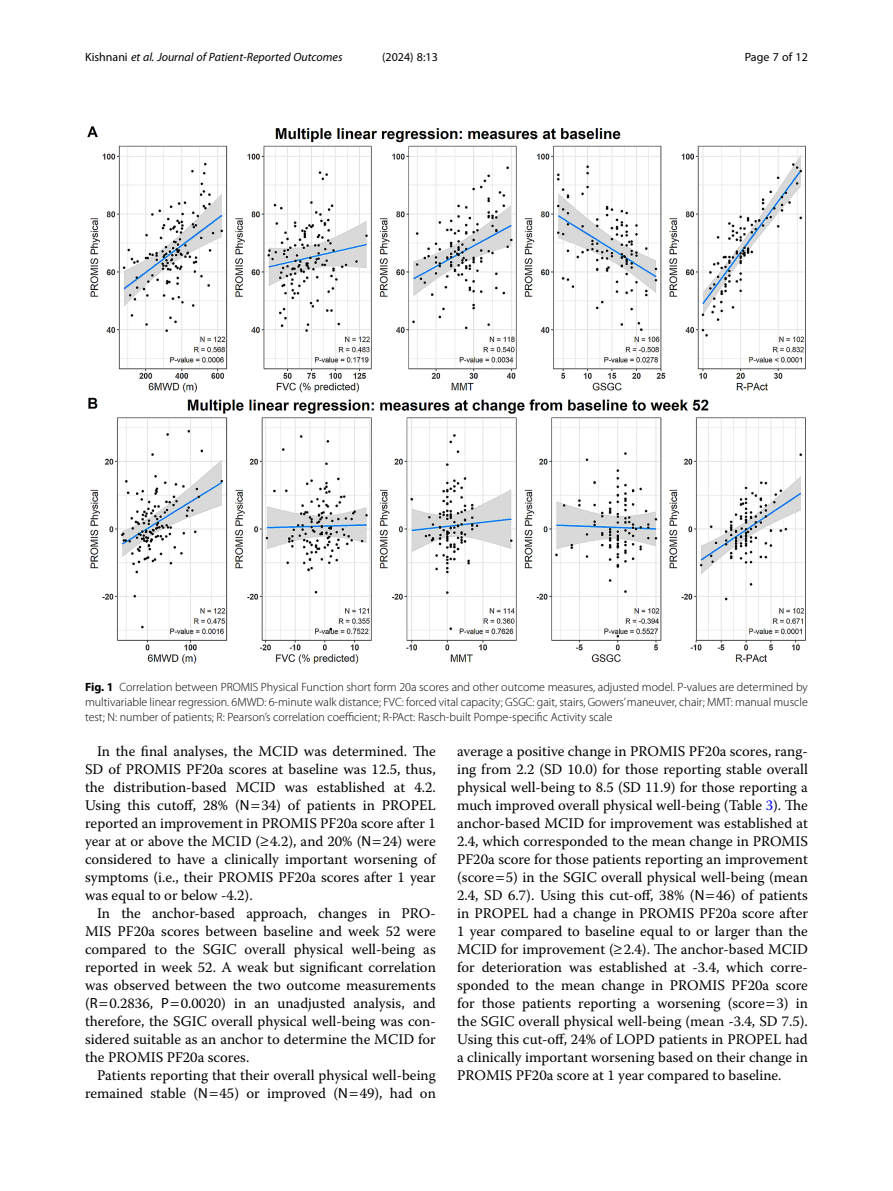
<style>
.page{position:relative;width:893px;height:1191px;background:#fff}
.page>*{position:absolute;margin:0;border:0;box-sizing:border-box;transform-origin:0 0}
.Body_Text_Indent{font:14.7px/18px "Warnock Pro";color:#000;text-align:justify}
.Figure_Caption{font:300 12px/15px "Myriad Pro";color:#000;text-align:justify}
.t1{font:italic 12px "Myriad Pro";color:#000}
.t2{font:12px "Myriad Pro";color:#000}
.s1{font-style:normal}
.s2{font-weight:700}
.s3{font-family:"Myriad Pro"}
.s4{color:#00f}
</style>
<div class="page">
<img style="left:87px;top:126px;width:719px;height:537px">
<p class="t1" style="left:85px;top:50px;width:259px"><span class="s1">Kishnani</span> et al. Journal of Patient-Reported Outcomes</p>
<p class="t2" style="left:382px;top:50px;width:57px">(2024) 8:13</p>
<p class="t2" style="left:745px;top:50px;width:65px">Page 7 of 12</p>
<p class="Figure_Caption" style="left:85px;top:679px;width:724px"><span class="s2">Fig. 1</span> Correlation between PROMIS Physical Function short form 20a scores and other outcome measures, adjusted model. P-values are determined by multivariable linear regression. 6MWD: 6-minute walk distance; FVC: forced vital capacity; GSGC: gait, stairs, Gowers’ maneuver, chair; MMT: manual muscle test; N: number of patients; R: Pearson’s correlation coefficient; R-PAct: Rasch-built Pompe-specific Activity scale</p>
<p class="Body_Text_Indent" style="left:85px;top:742px;width:352px;text-indent:12px">In the final analyses, the MCID was determined. The SD of PROMIS PF20a scores at baseline was 12.5, thus, the distribution-based MCID was established at 4.2.<br>Using this cutoff, 28% (<span class="s3">N</span> 34) of patients in PROPEL reported an improvement in PROMIS PF20a score after 1 year at or above the MCID (≥4.2), and 20% (<span class="s3">N</span> 24) were considered to have a clinically important worsening of symptoms (i.e., their PROMIS PF20a scores after 1 year was equal to or below -4.2).</p>
<p class="Body_Text_Indent" style="left:85px;top:904px;width:352px;text-indent:12px">In the anchor-based approach, changes in PRO-MIS PF20a scores between baseline and week 52 were compared to the SGIC overall physical well-being as reported in week 52. A weak but significant correlation was observed between the two outcome measurements (<span class="s3">R</span> 0.2836, <span class="s3">P</span> 0.0020) in an unadjusted analysis, and therefore, the SGIC overall physical well-being was con&shy;sidered suitable as an anchor to determine the MCID for the PROMIS PF20a scores.</p>
<p class="Body_Text_Indent" style="left:85px;top:1066px;width:352px;text-align:right">Patients reporting that their overall physical well-being remained stable (<span class="s3">N</span> 45) or improved (<span class="s3">N</span> 49), had on</p>
<p class="Body_Text_Indent" style="left:457px;top:742px;width:352px">average a positive change in PROMIS PF20a scores, rang&shy;ing from 2.2 (SD 10.0) for those reporting stable overall physical well-being to 8.5 (SD 11.9) for those reporting a much improved overall physical well-being (Table <span class="s4">3</span>). The anchor-based MCID for improvement was established at 2.4, which corresponded to the mean change in PROMIS PF20a score for those patients reporting an improvement (score 5) in the SGIC overall physical well-being (mean 2.4, SD 6.7). Using this cut-off, 38% (<span class="s3">N</span> 46) of patients in PROPEL had a change in PROMIS PF20a score after 1 year compared to baseline equal to or larger than the MCID for improvement (≥2.4). The anchor-based MCID for deterioration was established at -3.4, which corre&shy;sponded to the mean change in PROMIS PF20a score for those patients reporting a worsening (score 3) in the SGIC overall physical well-being (mean -3.4, SD 7.5).<br>Using this cut-off, 24% of LOPD patients in PROPEL had a clinically important worsening based on their change in PROMIS PF20a score at 1 year compared to baseline.</p>
</div>
